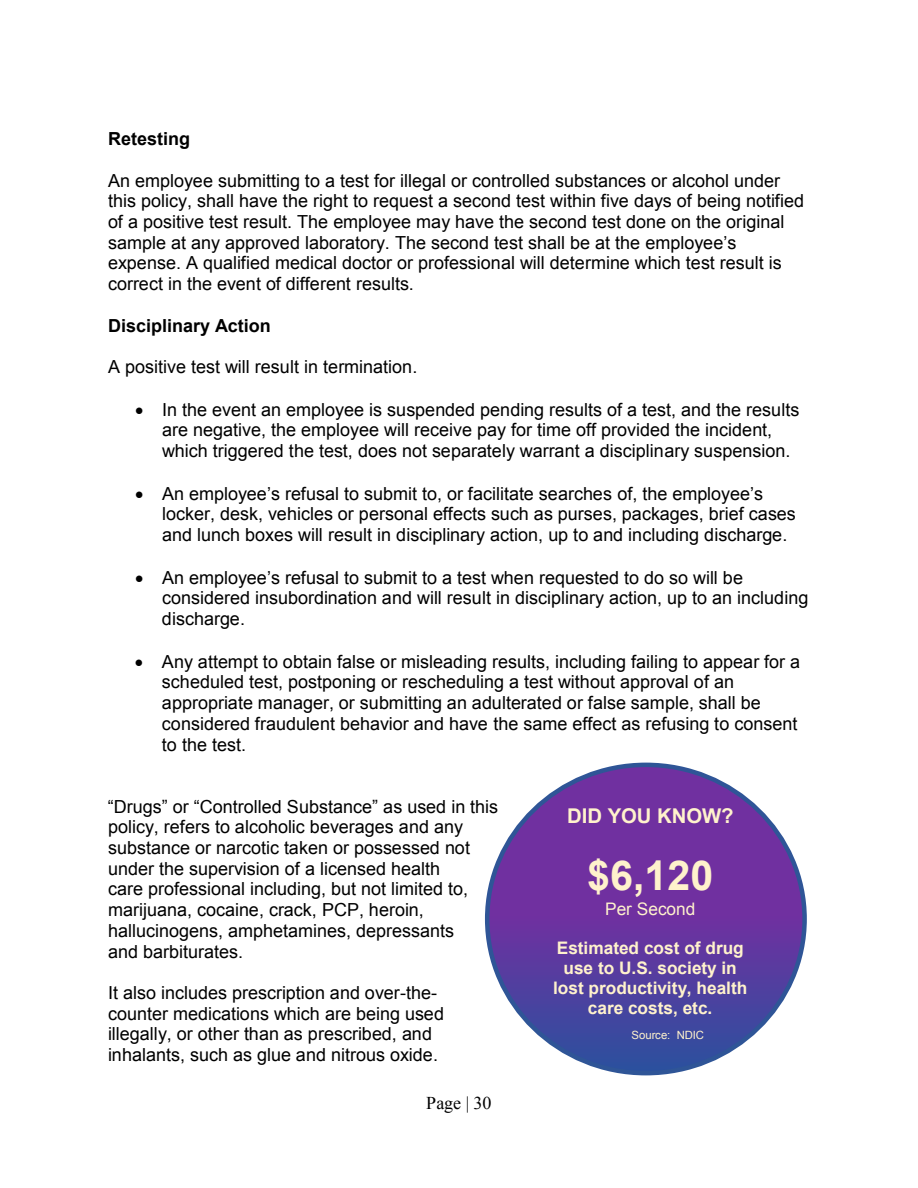
<style>
.page{position:relative;width:918px;height:1188px;background:#fff}
.page>*{position:absolute;margin:0;border:0;box-sizing:border-box;transform-origin:0 0}
.t1{font:700 41.25px "Arial";color:#fff2cc}
.t2{font:700 20.4px "Arial";letter-spacing:-.005em;color:#fff2cc}
.t3{font:18px/20.7px "Arial";color:#000}
.t4{font:700 18px "Arial";color:#000}
.t5{font:18px "Times New Roman";color:#000}
.t6{font:700 17.25px/19.8px "Arial";color:#fff2cc;text-align:center}
.t7{font:17.25px "Arial";letter-spacing:-.005em;color:#fff2cc}
.t8{font:11.4px "Arial";color:#fff2cc}
</style>
<div class="page">
<svg style="left:487px;top:765px;width:318px;height:308px"></svg>
<p class="t4" style="left:108px;top:127px;width:84px">Retesting</p>
<p class="t3" style="left:108px;top:170px;width:698px">An employee submitting to a test for illegal or controlled substances or alcohol under this policy, shall have the right to request a second test within five days of being notified of a positive test result. The employee may have the second test done on the original sample at any approved laboratory. The second test shall be at the employee’s expense. A qualified medical doctor or professional will determine which test result is correct in the event of different results.</p>
<p class="t4" style="left:108px;top:313px;width:164px">Disciplinary Action</p>
<p class="t3" style="left:108px;top:357px;width:311px">A positive test will result in termination.</p>
<p class="t3" style="left:162px;top:399px;width:639px;text-indent:-27px">• In the event an employee is suspended pending results of a test, and the results are negative, the employee will receive pay for time off provided the incident, which triggered the test, does not separately warrant a disciplinary suspension.</p>
<p class="t3" style="left:162px;top:483px;width:635px;text-indent:-27px">• An employee’s refusal to submit to, or facilitate searches of, the employee’s locker, desk, vehicles or personal effects such as purses, packages, brief cases and lunch boxes will result in disciplinary action, up to and including discharge.</p>
<p class="t3" style="left:162px;top:567px;width:648px;text-indent:-27px">• An employee’s refusal to submit to a test when requested to do so will be considered insubordination and will result in disciplinary action, up to an including discharge.</p>
<p class="t3" style="left:162px;top:651px;width:640px;text-indent:-27px">• Any attempt to obtain false or misleading results, including failing to appear for a scheduled test, postponing or rescheduling a test without approval of an appropriate manager, or submitting an adulterated or false sample, shall be considered fraudulent behavior and have the same effect as refusing to consent to the test.</p>
<p class="t3" style="left:108px;top:796px;width:392px">“Drugs” or “Controlled Substance” as used in this policy, refers to alcoholic beverages and any substance or narcotic taken or possessed not under the supervision of a licensed health<br>care professional including, but not limited to, marijuana, cocaine, crack, PCP, heroin, hallucinogens, amphetamines, depressants<br>and barbiturates.</p>
<p class="t3" style="left:108px;top:983px;width:338px">It also includes prescription and over-the&shy;counter medications which are being used illegally, or other than as prescribed, and inhalants, such as glue and nitrous oxide.</p>
<p class="t5" style="left:426px;top:1091px;width:67px">Page | 30</p>
<p class="t2" style="left:567px;top:802px;width:168px">DID YOU KNOW?</p>
<h1 class="t1" style="left:587px;top:848px;width:128px">$6,120</h1>
<p class="t7" style="left:605px;top:897px;width:92px">Per Second</p>
<p class="t6" style="left:553px;top:939px;width:196px">Estimated cost of drug use to U.S. society in lost productivity, health care costs, etc.</p>
<p class="t8" style="left:632px;top:1028px;width:74px">Source: NDIC</p>
</div>
